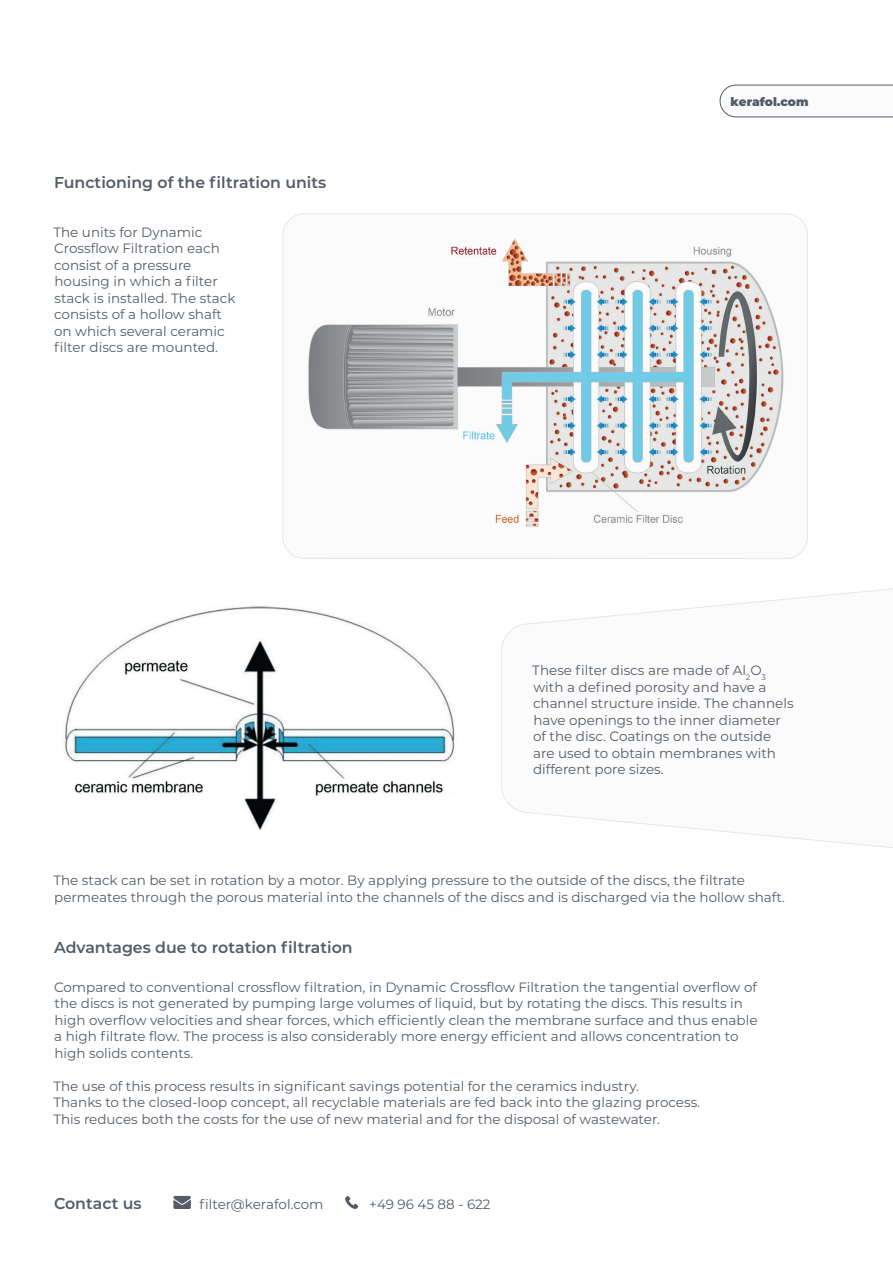
<style>
.page{position:relative;width:893px;height:1263px;background:#fff}
.page>*{position:absolute;margin:0;border:0;box-sizing:border-box;transform-origin:0 0}
.t1{font:600 15.75px "Montserrat";color:#545c68}
.t2{font:13.5px/16.5px "Montserrat";color:#545c68}
.t3{font:900 12px "Montserrat";color:#545c68}
</style>
<div class="page">
<svg style="left:720px;top:85px;width:173px;height:32px"></svg>
<div style="left:283px;top:214px;width:524px;height:344px;background:#fbfbfb;border-radius:21px"></div>
<img style="left:308px;top:239px;width:476px;height:288px">
<svg style="left:501px;top:588px;width:392px;height:260px"></svg>
<img style="left:64px;top:606px;width:391px;height:224px">
<svg style="left:173px;top:1196px;width:18px;height:13px"></svg>
<svg style="left:345px;top:1196px;width:13px;height:13px"></svg>
<p class="t1" style="left:54px;top:171px;width:274px">Functioning of the filtration units</p>
<p class="t2" style="left:53px;top:223px;width:184px">The units for Dynamic<br>Crossflow Filtration each consist of a pressure housing in which a filter stack is installed. The stack consists of a hollow shaft on which several ceramic filter discs are mounted.</p>
<p class="t3" style="left:731px;top:93px;width:79px">kerafol.com</p>
<p class="t2" style="left:532px;top:662px;width:263px">These filter discs are made of Al<sub>2</sub>O<sub>3 </sub>with a defined porosity and have a channel structure inside. The channels have openings to the inner diameter of the disc. Coatings on the outside are used to obtain membranes with different pore sizes.</p>
<p class="t2" style="left:53px;top:872px;width:733px">The stack can be set in rotation by a motor. By applying pressure to the outside of the discs, the filtrate permeates through the porous material into the channels of the discs and is discharged via the hollow shaft.</p>
<p class="t1" style="left:54px;top:936px;width:300px">Advantages due to rotation filtration</p>
<p class="t2" style="left:54px;top:978px;width:705px">Compared to conventional crossflow filtration, in Dynamic Crossflow Filtration the tangential overflow of the discs is not generated by pumping large volumes of liquid, but by rotating the discs. This results in high overflow velocities and shear forces, which efficiently clean the membrane surface and thus enable a high filtrate flow. The process is also considerably more energy efficient and allows concentration to high solids contents.</p>
<p class="t2" style="left:53px;top:1077px;width:648px">The use of this process results in significant savings potential for the ceramics industry.<br>Thanks to the closed-loop concept, all recyclable materials are fed back into the glazing process.<br>This reduces both the costs for the use of new material and for the disposal of wastewater.</p>
<p class="t1" style="left:54px;top:1192px;width:89px">Contact us</p>
<p class="t2" style="left:200px;top:1195px;width:126px">filter@kerafol.com</p>
<p class="t2" style="left:369px;top:1195px;width:123px">+49 96 45 88 - 622</p>
</div>
